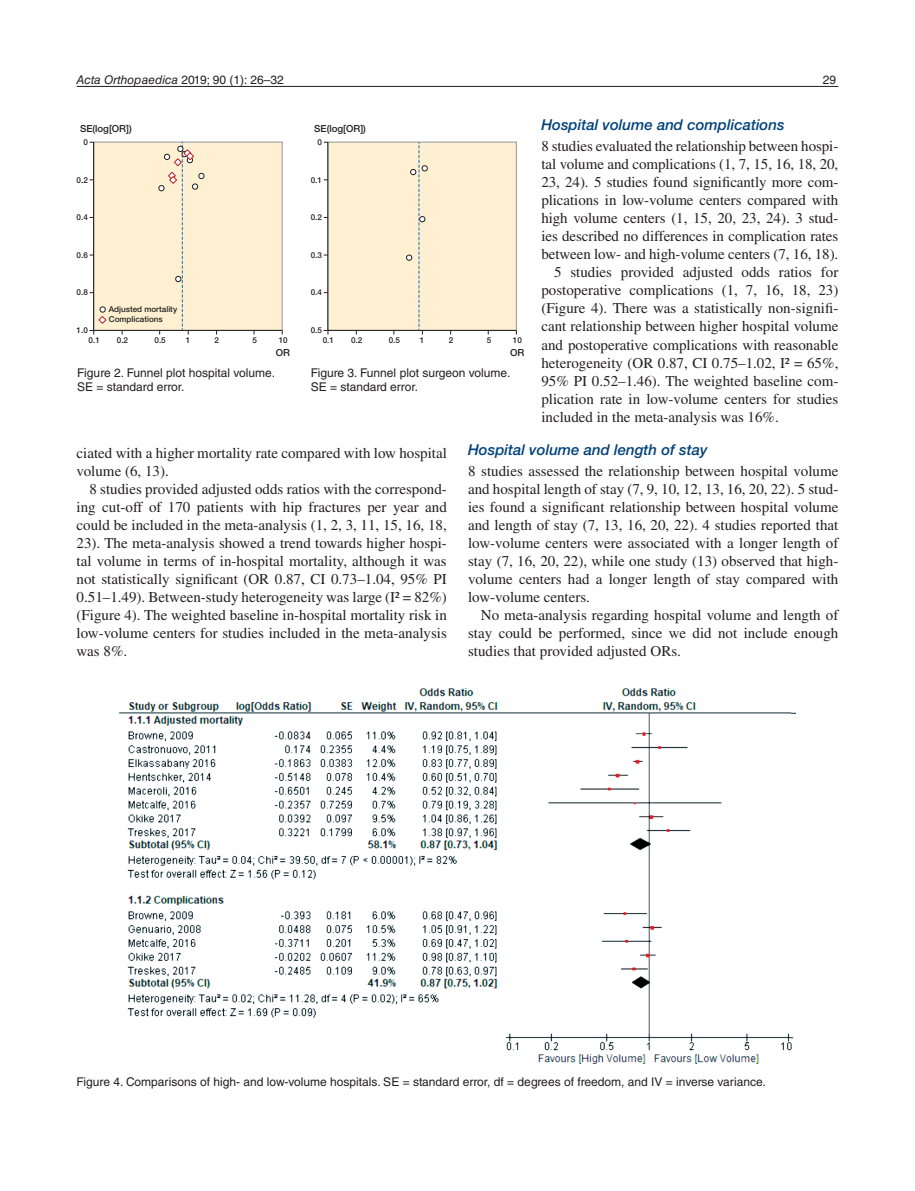
<style>
.page{position:relative;width:915px;height:1191px;background:#fff}
.page>*{position:absolute;margin:0;border:0;box-sizing:border-box;transform-origin:0 0}
.t1{font:15px/18px "Times LT Std";color:#231f20;text-align:justify}
.t2{font:italic 500 15px "Helvetica Neue LTW1 G";color:#004279}
.t3{font:12px/13.5px "Helvetica LT Std";color:#231f20}
.t4{font:italic 12px "Helvetica LT Std";color:#231f20}
.t5{font:500 9.75px "Helvetica Neue LTW1 G";color:#231f20}
.t6{font:500 8.1px/9.8px "Helvetica Neue LTW1 G";color:#231f20}
.s1{font-style:normal}
</style>
<div class="page">
<hr style="left:77px;top:86px;width:761px;height:1px;background:#231f20">
<div style="left:94px;top:142px;width:188px;height:188px;background:#fef0d0;border:1px solid #939598"></div>
<hr style="left:93px;top:142px;width:1px;height:188px;background:#231f20">
<hr style="left:93px;top:330px;width:189px;height:1px;background:#231f20">
<svg style="left:158px;top:142px;width:46px;height:192px"></svg>
<svg style="left:98px;top:306px;width:9px;height:18px"></svg>
<div style="left:328px;top:142px;width:188px;height:188px;background:#fef0d0;border:1px solid #939598"></div>
<hr style="left:327px;top:142px;width:1px;height:188px;background:#231f20">
<hr style="left:327px;top:330px;width:189px;height:1px;background:#231f20">
<svg style="left:406px;top:142px;width:21px;height:192px"></svg>
<img style="left:120px;top:688px;width:674px;height:376px">
<p class="t4" style="left:77px;top:72px;width:208px">Acta Orthopaedica <span class="s1">2019; 90 (1): 26–32</span></p>
<p class="t3" style="left:822px;top:73px;width:15px">29</p>
<p class="t5" style="left:80px;top:122px;width:53px">SE(log[OR])</p>
<p class="t6" style="left:83px;top:138px;width:6px">0</p>
<p class="t6" style="left:77px;top:175px;width:13px">0.2</p>
<p class="t6" style="left:77px;top:213px;width:13px">0.4</p>
<p class="t6" style="left:77px;top:250px;width:13px">0.6</p>
<p class="t6" style="left:77px;top:288px;width:13px">0.8</p>
<p class="t6" style="left:77px;top:325px;width:13px">1.0</p>
<p class="t6" style="left:89px;top:335px;width:13px">0.1</p>
<p class="t6" style="left:117px;top:335px;width:13px">0.2</p>
<p class="t6" style="left:154px;top:335px;width:13px">0.5</p>
<p class="t6" style="left:186px;top:335px;width:6px">1</p>
<p class="t6" style="left:214px;top:335px;width:6px">2</p>
<p class="t6" style="left:252px;top:335px;width:6px">5</p>
<p class="t6" style="left:279px;top:335px;width:11px">10</p>
<p class="t5" style="left:276px;top:346px;width:16px">OR</p>
<p class="t6" style="left:109px;top:304px;width:70px">Adjusted mortality<br>Complications</p>
<p class="t5" style="left:314px;top:122px;width:53px">SE(log[OR])</p>
<p class="t6" style="left:317px;top:138px;width:6px">0</p>
<p class="t6" style="left:311px;top:175px;width:13px">0.1</p>
<p class="t6" style="left:311px;top:213px;width:13px">0.2</p>
<p class="t6" style="left:311px;top:250px;width:13px">0.3</p>
<p class="t6" style="left:311px;top:288px;width:13px">0.4</p>
<p class="t6" style="left:311px;top:325px;width:13px">0.5</p>
<p class="t6" style="left:322px;top:335px;width:13px">0.1</p>
<p class="t6" style="left:351px;top:335px;width:13px">0.2</p>
<p class="t6" style="left:388px;top:335px;width:13px">0.5</p>
<p class="t6" style="left:420px;top:335px;width:6px">1</p>
<p class="t6" style="left:448px;top:335px;width:6px">2</p>
<p class="t6" style="left:486px;top:335px;width:6px">5</p>
<p class="t6" style="left:512px;top:335px;width:11px">10</p>
<p class="t5" style="left:510px;top:346px;width:16px">OR</p>
<p class="t3" style="left:77px;top:366px;width:199px">Figure 2. Funnel plot hospital volume.<br>SE = standard error.</p>
<p class="t3" style="left:311px;top:366px;width:201px">Figure 3. Funnel plot surgeon volume.<br>SE = standard error.</p>
<p class="t2" style="left:541px;top:116px;width:245px">Hospital volume and complications</p>
<p class="t1" style="left:541px;top:137px;width:298px">8 studies evaluated the relationship between hospi-</p>
<p class="t1" style="left:541px;top:155px;width:298px">tal volume and complications (1, 7, 15, 16, 18, 20,</p>
<p class="t1" style="left:541px;top:173px;width:298px">23, 24). 5 studies found significantly more com-</p>
<p class="t1" style="left:541px;top:191px;width:298px">plications in low-volume centers compared with</p>
<p class="t1" style="left:541px;top:209px;width:298px">high volume centers (1, 15, 20, 23, 24). 3 stud-</p>
<p class="t1" style="left:541px;top:227px;width:298px">ies described no differences in complication rates</p>
<p class="t1" style="left:541px;top:245px;width:298px">between low- and high-volume centers (7, 16, 18).</p>
<p class="t1" style="left:554px;top:263px;width:286px">5 studies provided adjusted odds ratios for</p>
<p class="t1" style="left:541px;top:281px;width:298px">postoperative complications (1, 7, 16, 18, 23)</p>
<p class="t1" style="left:541px;top:299px;width:298px">(Figure 4). There was a statistically non-signifi-</p>
<p class="t1" style="left:541px;top:317px;width:298px">cant relationship between higher hospital volume</p>
<p class="t1" style="left:541px;top:335px;width:298px">and postoperative complications with reasonable</p>
<p class="t1" style="left:541px;top:353px;width:298px">heterogeneity (OR 0.87, CI 0.75–1.02, I² = 65%,</p>
<p class="t1" style="left:541px;top:371px;width:298px">95% PI 0.52–1.46). The weighted baseline com-</p>
<p class="t1" style="left:541px;top:389px;width:298px">plication rate in low-volume centers for studies</p>
<p class="t1" style="left:541px;top:407px;width:239px">included in the meta-analysis was 16%.</p>
<p class="t1" style="left:77px;top:443px;width:371px">ciated with a higher mortality rate compared with low hospital volume (6, 13).</p>
<p class="t1" style="left:77px;top:479px;width:371px;text-indent:13px">8 studies provided adjusted odds ratios with the correspond&shy;ing cut-off of 170 patients with hip fractures per year and could be included in the meta-analysis (1, 2, 3, 11, 15, 16, 18, 23). The meta-analysis showed a trend towards higher hospi&shy;tal volume in terms of in-hospital mortality, although it was not statistically significant (OR 0.87, CI 0.73–1.04, 95% PI 0.51–1.49). Between-study heterogeneity was large (I² = 82%) (Figure 4). The weighted baseline in-hospital mortality risk in low-volume centers for studies included in the meta-analysis was 8%.</p>
<p class="t2" style="left:468px;top:440px;width:241px">Hospital volume and length of stay</p>
<p class="t1" style="left:468px;top:461px;width:371px">8 studies assessed the relationship between hospital volume and hospital length of stay (7, 9, 10, 12, 13, 16, 20, 22). 5 stud&shy;ies found a significant relationship between hospital volume and length of stay (7, 13, 16, 20, 22). 4 studies reported that low-volume centers were associated with a longer length of stay (7, 16, 20, 22), while one study (13) observed that high&shy;volume centers had a longer length of stay compared with low-volume centers.</p>
<p class="t1" style="left:468px;top:605px;width:371px;text-indent:13px">No meta-analysis regarding hospital volume and length of stay could be performed, since we did not include enough studies that provided adjusted ORs.</p>
<p class="t3" style="left:77px;top:1074px;width:690px">Figure 4. Comparisons of high- and low-volume hospitals. SE = standard error, df = degrees of freedom, and IV = inverse variance.</p>
</div>
